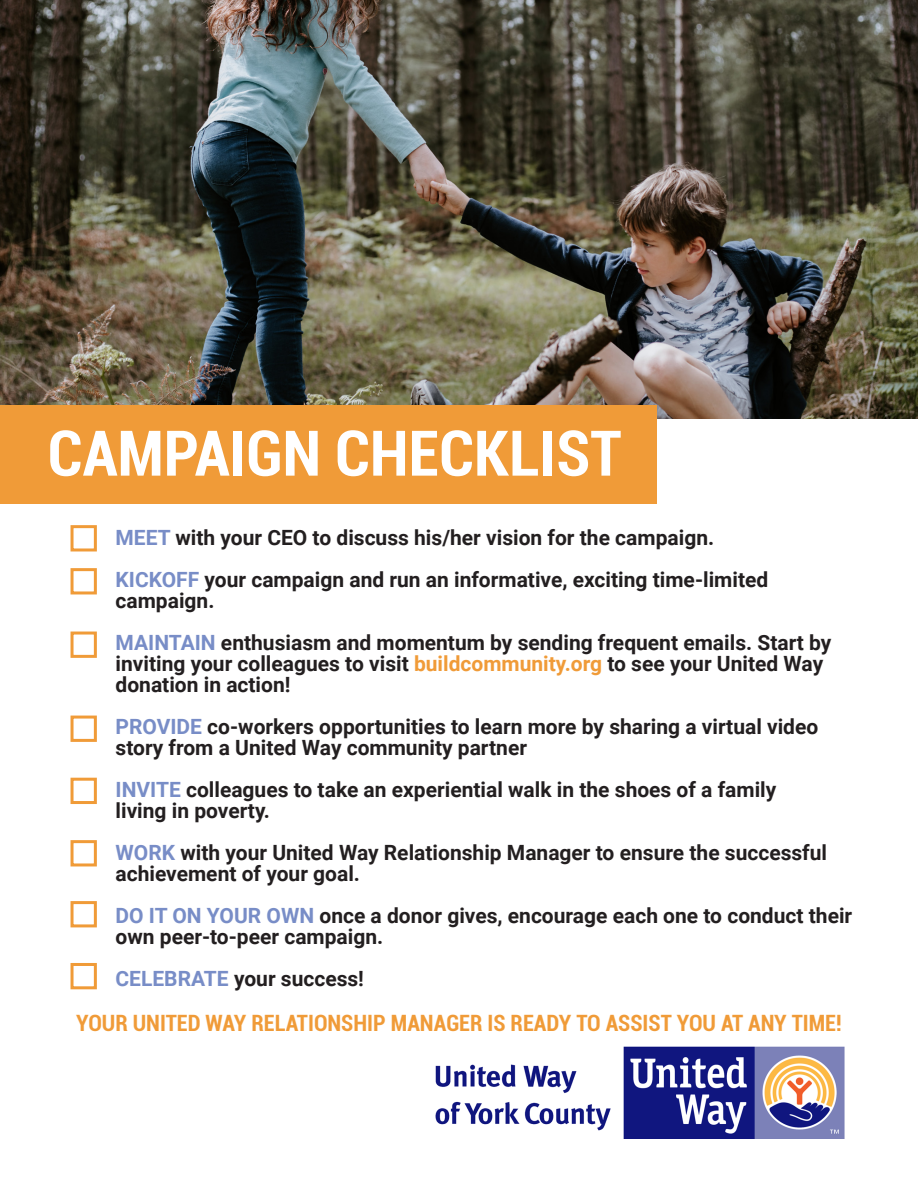
<style>
.page{position:relative;width:918px;height:1188px;background:#fff}
.page>*{position:absolute;margin:0;border:0;box-sizing:border-box;transform-origin:0 0}
.t1{font:700 condensed 63px "Roboto";color:#fff}
.t2{font:700 condensed 22.5px "Roboto";color:#f09b38}
.t3{font:700 21px/21px "Roboto";color:#231f20}
.s1{color:#788dc7}
.s2{color:#f09b38}
</style>
<div class="page">
<img style="left:0;top:0;width:918px;height:418px">
<img style="left:435px;top:1046px;width:410px;height:92px">
<div style="left:1px;top:405px;width:656px;height:99px;background:#f09b38"></div>
<div style="left:71px;top:525px;width:26px;height:26px;border:3px solid #f09b38"></div>
<div style="left:71px;top:568px;width:26px;height:26px;border:3px solid #f09b38"></div>
<div style="left:71px;top:632px;width:26px;height:26px;border:3px solid #f09b38"></div>
<div style="left:71px;top:716px;width:26px;height:26px;border:3px solid #f09b38"></div>
<div style="left:71px;top:778px;width:26px;height:26px;border:3px solid #f09b38"></div>
<div style="left:71px;top:840px;width:26px;height:26px;border:3px solid #f09b38"></div>
<div style="left:71px;top:901px;width:26px;height:26px;border:3px solid #f09b38"></div>
<div style="left:71px;top:963px;width:26px;height:26px;border:3px solid #f09b38"></div>
<p class="t1" style="left:48px;top:409px;width:575px">CAMPAIGN CHECKLIST</p>
<p class="t3" style="left:116px;top:526px;width:600px"><span class="s1">MEET</span> with your CEO to discuss his/her vision for the campaign.</p>
<p class="t3" style="left:116px;top:568px;width:654px"><span class="s1">KICKOFF</span> your campaign and run an informative, exciting time-limited campaign.</p>
<p class="t3" style="left:116px;top:631px;width:717px"><span class="s1">MAINTAIN</span> enthusiasm and momentum by sending frequent emails. Start by inviting your colleagues to visit <span class="s2">buildcommunity.org</span> to see your United Way donation in action!</p>
<p class="t3" style="left:116px;top:715px;width:704px"><span class="s1">PROVIDE</span> co-workers opportunities to learn more by sharing a virtual video story from a United Way community partner</p>
<p class="t3" style="left:116px;top:778px;width:662px"><span class="s1">INVITE</span> colleagues to take an experiential walk in the shoes of a family</p>
<p class="t3" style="left:116px;top:799px;width:156px">living in poverty.</p>
<p class="t3" style="left:116px;top:841px;width:713px"><span class="s1">WORK</span> with your United Way Relationship Manager to ensure the successful achievement of your goal.</p>
<p class="t3" style="left:116px;top:904px;width:738px"><span class="s1">DO IT ON YOUR OWN</span> once a donor gives, encourage each one to conduct their own peer-to-peer campaign.</p>
<p class="t3" style="left:116px;top:967px;width:250px"><span class="s1">CELEBRATE</span> your success!</p>
<p class="t2" style="left:76px;top:1007px;width:767px">YOUR UNITED WAY RELATIONSHIP MANAGER IS READY TO ASSIST YOU AT ANY TIME!</p>
</div>
